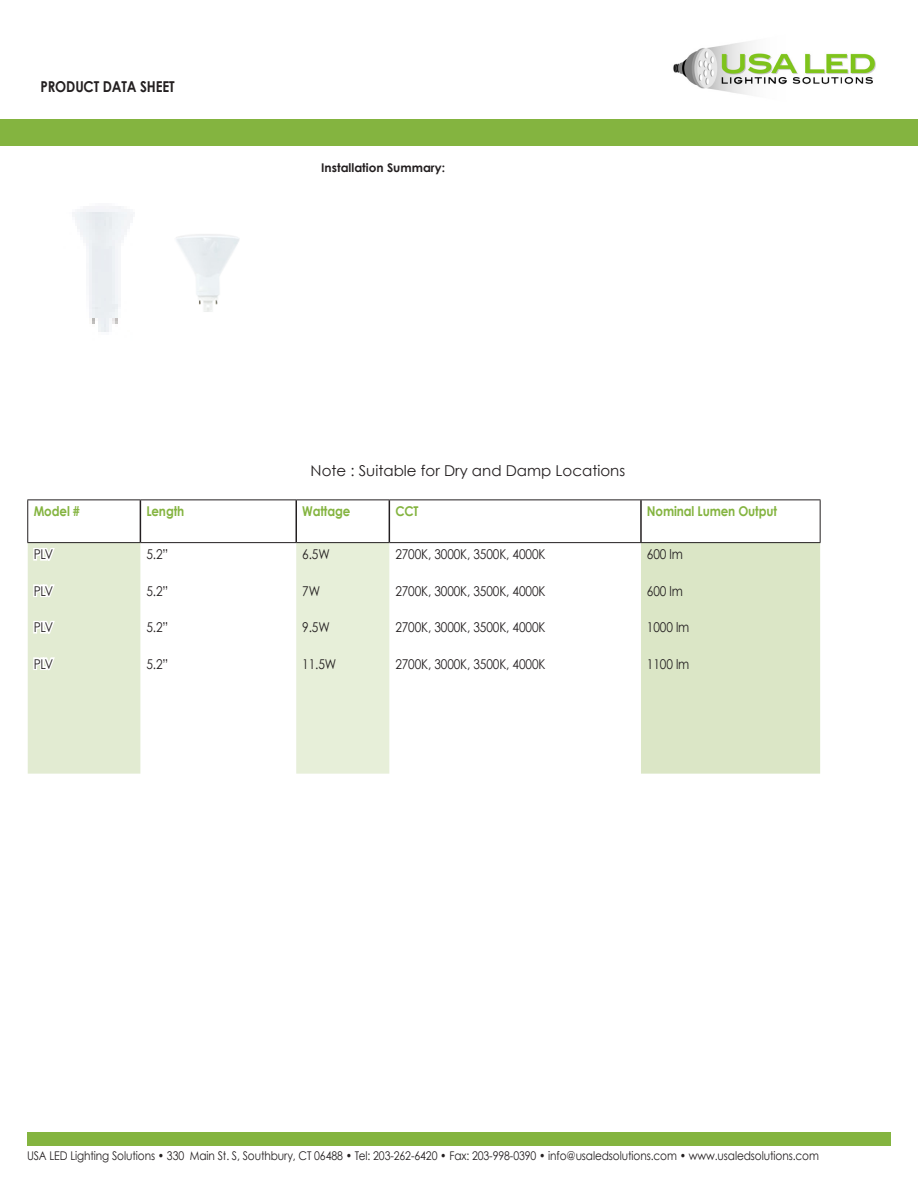
<style>
.page{position:relative;width:918px;height:1188px;background:#fff}
.page>*{position:absolute;margin:0;border:0;box-sizing:border-box;transform-origin:0 0}
.t1{font:15px "Century Gothic";color:#231f20}
.t2{font:700 15px "Century Gothic";letter-spacing:-.01em;color:#231f20;scale:.88 1}
.USA_LED_Chart_Text{font:13.5px "Century Gothic";letter-spacing:-.01em;color:#231f20;scale:.88 1}
.USA_LED_Chart_Text_G{font:700 13.5px "Century Gothic";letter-spacing:-.01em;color:#84b440;scale:.88 1}
.t3{font:12px "Century Gothic";letter-spacing:-.01em;color:#231f20;scale:.88 1}
.t4{font:700 12px "Century Gothic";color:#231f20}
</style>
<div class="page">
<img style="left:673px;top:41px;width:203px;height:54px">
<div style="left:0;top:119px;width:918px;height:27px;background:#84b440"></div>
<div style="left:27px;top:1132px;width:864px;height:14px;background:#84b440"></div>
<div style="left:296px;top:543px;width:93px;height:231px;background:#e7efd9"></div>
<div style="left:641px;top:543px;width:179px;height:231px;background:#dbe6c6"></div>
<hr style="left:140px;top:500px;width:1px;height:42px;background:#231f20">
<hr style="left:296px;top:500px;width:1px;height:42px;background:#231f20">
<hr style="left:389px;top:500px;width:1px;height:42px;background:#231f20">
<hr style="left:640px;top:500px;width:2px;height:42px;background:#231f20">
<hr style="left:27px;top:500px;width:113px;height:1px;background:#231f20">
<hr style="left:27px;top:500px;width:1px;height:42px;background:#231f20">
<hr style="left:140px;top:500px;width:156px;height:1px;background:#231f20">
<hr style="left:296px;top:500px;width:93px;height:1px;background:#231f20">
<hr style="left:389px;top:500px;width:252px;height:1px;background:#231f20">
<hr style="left:641px;top:500px;width:180px;height:1px;background:#231f20">
<hr style="left:820px;top:500px;width:1px;height:42px;background:#231f20">
<hr style="left:27px;top:542px;width:113px;height:1px;background:#231f20">
<hr style="left:140px;top:542px;width:156px;height:1px;background:#231f20">
<hr style="left:296px;top:542px;width:93px;height:1px;background:#231f20">
<hr style="left:389px;top:542px;width:252px;height:1px;background:#231f20">
<hr style="left:641px;top:542px;width:180px;height:1px;background:#231f20">
<div style="left:28px;top:543px;width:112px;height:231px;background:#e2ebd2"></div>
<img style="left:176px;top:234px;width:63px;height:78px">
<p class="t2" style="left:40px;top:77px;width:154px">PRODUCT DATA SHEET</p>
<p class="t4" style="left:321px;top:160px;width:125px">Installation Summary:</p>
<p class="t1" style="left:311px;top:461px;width:316px">Note : Suitable for Dry and Damp Locations</p>
<p class="USA_LED_Chart_Text_G" style="left:34px;top:503px;width:54px">Model #</p>
<p class="USA_LED_Chart_Text_G" style="left:146px;top:503px;width:45px">Length</p>
<p class="USA_LED_Chart_Text_G" style="left:302px;top:503px;width:56px">Wattage</p>
<p class="USA_LED_Chart_Text_G" style="left:395px;top:503px;width:28px">CCT</p>
<p class="USA_LED_Chart_Text_G" style="left:647px;top:503px;width:149px">Nominal Lumen Output</p>
<p class="USA_LED_Chart_Text" style="left:34px;top:546px;width:23px">PLV</p>
<p class="USA_LED_Chart_Text" style="left:34px;top:582px;width:23px">PLV</p>
<p class="USA_LED_Chart_Text" style="left:34px;top:619px;width:23px">PLV</p>
<p class="USA_LED_Chart_Text" style="left:34px;top:655px;width:23px">PLV</p>
<p class="USA_LED_Chart_Text" style="left:146px;top:546px;width:26px">5.2”</p>
<p class="USA_LED_Chart_Text" style="left:146px;top:582px;width:26px">5.2”</p>
<p class="USA_LED_Chart_Text" style="left:146px;top:619px;width:26px">5.2”</p>
<p class="USA_LED_Chart_Text" style="left:146px;top:655px;width:26px">5.2”</p>
<p class="USA_LED_Chart_Text" style="left:302px;top:546px;width:33px">6.5W</p>
<p class="USA_LED_Chart_Text" style="left:302px;top:582px;width:22px">7W</p>
<p class="USA_LED_Chart_Text" style="left:302px;top:619px;width:33px">9.5W</p>
<p class="USA_LED_Chart_Text" style="left:302px;top:655px;width:40px">11.5W</p>
<p class="USA_LED_Chart_Text" style="left:395px;top:546px;width:172px">2700K, 3000K, 3500K, 4000K</p>
<p class="USA_LED_Chart_Text" style="left:395px;top:582px;width:172px">2700K, 3000K, 3500K, 4000K</p>
<p class="USA_LED_Chart_Text" style="left:395px;top:619px;width:172px">2700K, 3000K, 3500K, 4000K</p>
<p class="USA_LED_Chart_Text" style="left:395px;top:655px;width:172px">2700K, 3000K, 3500K, 4000K</p>
<p class="USA_LED_Chart_Text" style="left:647px;top:546px;width:42px">600 lm</p>
<p class="USA_LED_Chart_Text" style="left:647px;top:582px;width:42px">600 lm</p>
<p class="USA_LED_Chart_Text" style="left:647px;top:619px;width:50px">1000 lm</p>
<p class="USA_LED_Chart_Text" style="left:647px;top:655px;width:50px">1100 lm</p>
<p class="t3" style="left:27px;top:1148px;width:901px">USA LED Lighting Solutions • 330 Main St. S, Southbury, CT 06488 • Tel: 203-262-6420 • Fax: 203-998-0390 • info@usaledsolutions.com • www.usaledsolutions.com</p>
</div>
